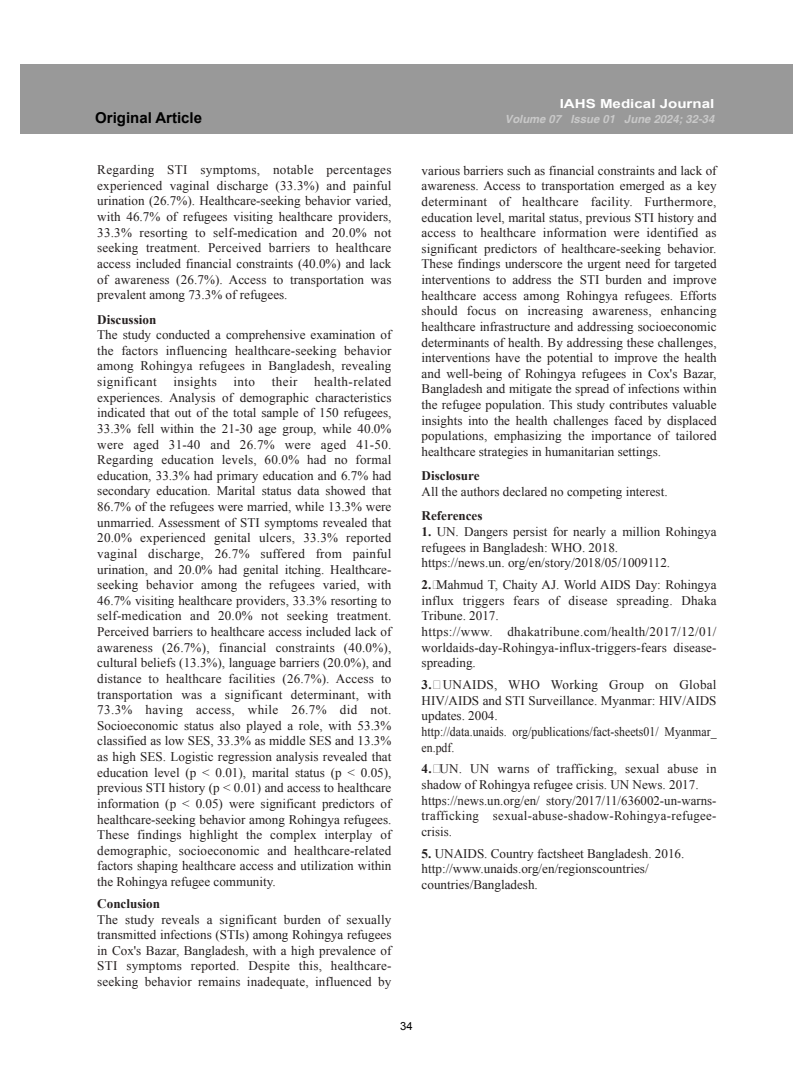
<style>
.page{position:relative;width:810px;height:1080px;background:#fff}
.page>*{position:absolute;margin:0;border:0;box-sizing:border-box;transform-origin:0 0}
.t1{font:700 15px "Arial";color:#000}
.t2{font:13.12px/15.6px "Times New Roman";color:#241f1f;text-align:justify}
.t3{font:700 13.12px "Times New Roman";color:#241f1f}
.t4{font:13.12px "Times New Roman";letter-spacing:.03em;color:#241f1f}
.t5{font:700 12.5px "Arial";color:#fff;scale:1.21 1}
.t6{font:italic 700 11.25px "Arial";color:#c9c9c9}
.t7{font:11.25px "Arial";color:#000}
.s1{font-weight:700}
</style>
<div class="page">
<div style="left:20px;top:65px;width:773px;height:69px;background:#999"></div>
<p class="t5" style="left:560px;top:95px;width:129px">IAHS Medical Journal</p>
<p class="t1" style="left:95px;top:108px;width:108px">Original Article</p>
<p class="t6" style="left:505px;top:112px;width:211px">Volume 07 Issue 01 June 2024; 32-34</p>
<p class="t2" style="left:97px;top:162px;width:296px">Regarding STI symptoms, notable percentages experienced vaginal discharge (33.3%) and painful urination (26.7%). Healthcare-seeking behavior varied, with 46.7% of refugees visiting healthcare providers, 33.3% resorting to self-medication and 20.0% not seeking treatment. Perceived barriers to healthcare access included financial constraints (40.0%) and lack of awareness (26.7%). Access to transportation was prevalent among 73.3% of refugees.</p>
<p class="t3" style="left:97px;top:310px;width:61px">Discussion</p>
<p class="t2" style="left:97px;top:327px;width:296px">The study conducted a comprehensive examination of the factors influencing healthcare-seeking behavior among Rohingya refugees in Bangladesh, revealing significant</p>
<p class="t2" style="left:422px;top:162px;width:297px">various barriers such as financial constraints and lack of awareness. Access to transportation emerged as a key determinant of healthcare facility. Furthermore, education level, marital status, previous STI history and access to healthcare information were identified as significant predictors of healthcare-seeking behavior.<br>These findings underscore the urgent need for targeted interventions to address the STI burden and improve healthcare access among Rohingya refugees. Efforts should focus on increasing awareness, enhancing healthcare infrastructure and addressing socioeconomic determinants of health. By addressing these challenges, interventions have the potential to improve the health and well-being of Rohingya refugees in Cox's Bazar, Bangladesh and mitigate the spread of infections within the refugee population. This study contributes valuable insights into the health challenges faced by displaced populations, emphasizing the importance of tailored healthcare strategies in humanitarian settings.</p>
<p class="t3" style="left:422px;top:467px;width:60px">Disclosure</p>
<p class="t2" style="left:422px;top:484px;width:248px">All the authors declared no competing interest.</p>
<p class="t3" style="left:422px;top:507px;width:62px">References</p>
<p class="t2" style="left:422px;top:524px;width:297px;text-align:left"><span class="s1">1.</span> UN. Dangers persist for nearly a million Rohingya refugees in Bangladesh: WHO. 2018.<br>https://news.un. org/en/story/2018/05/1009112.</p>
<p class="t2" style="left:422px;top:577px;width:297px;text-align:left"><span class="s1">2.</span> Mahmud T, Chaity AJ. World AIDS Day: Rohingya influx triggers fears of disease spreading. Dhaka Tribune. 2017.<br>https://www. dhakatribune.com/health/2017/12/01/ worldaids-day-Rohingya-influx-triggers-fears disease&shy;spreading.</p>
<p class="t2" style="left:422px;top:677px;width:297px;text-align:left"><span class="s1">3.</span> UNAIDS, WHO Working Group on Global HIV/AIDS and STI Surveillance. Myanmar: HIV/AIDS updates. 2004.<br>http://data.unaids. org/publications/fact-sheets01/ Myanmar_ en.pdf.</p>
<p class="t2" style="left:422px;top:761px;width:297px;text-align:left"><span class="s1">4.</span> UN. UN warns of trafficking, sexual abuse in shadow of Rohingya refugee crisis. UN News. 2017. https://news.un.org/en/ story/2017/11/636002-un-warns&shy;trafficking sexual-abuse-shadow-Rohingya-refugee&shy;crisis.</p>
<p class="t2" style="left:422px;top:845px;width:264px;text-align:left"><span class="s1">5.</span> UNAIDS. Country factsheet Bangladesh. 2016. http://www.unaids.org/en/regionscountries/ countries/Bangladesh.</p>
<p class="t2" style="left:97px;top:374px;width:296px;text-indent:217px">health-related experiences. Analysis of demographic characteristics indicated that out of the total sample of 150 refugees, 33.3% fell within the 21-30 age group, while 40.0% were aged 31-40 and 26.7% were aged 41-50.<br>Regarding education levels, 60.0% had no formal education, 33.3% had primary education and 6.7% had secondary education. Marital status data showed that 86.7% of the refugees were married, while 13.3% were unmarried. Assessment of STI symptoms revealed that 20.0% experienced genital ulcers, 33.3% reported vaginal discharge, 26.7% suffered from painful urination, and 20.0% had genital itching. Healthcare&shy;seeking behavior among the refugees varied, with 46.7% visiting healthcare providers, 33.3% resorting to self-medication and 20.0% not seeking treatment.<br>Perceived barriers to healthcare access included lack of awareness (26.7%), financial constraints (40.0%), cultural beliefs (13.3%), language barriers (20.0%), and distance to healthcare facilities (26.7%). Access to transportation was a significant determinant, with 73.3% having access, while 26.7% did not.<br>Socioeconomic status also played a role, with 53.3% classified as low SES, 33.3% as middle SES and 13.3% as high SES. Logistic regression analysis revealed that education level (p &lt; 0.01), marital status (p &lt; 0.05), previous STI history (p &lt; 0.01) and access to healthcare information (p &lt; 0.05) were significant predictors of healthcare-seeking behavior among Rohingya refugees.<br>These findings highlight the complex interplay of demographic, socioeconomic and healthcare-related factors shaping healthcare access and utilization within the Rohingya refugee community.</p>
<p class="t3" style="left:97px;top:894px;width:64px">Conclusion</p>
<p class="t2" style="left:97px;top:911px;width:296px">The study reveals a significant burden of sexually transmitted infections (STIs) among Rohingya refugees in Cox's Bazar, Bangladesh, with a high prevalence of STI symptoms reported. Despite this, healthcare&shy;seeking behavior remains inadequate, influenced by</p>
<p class="t4" style="left:173px;top:373px;width:45px">insights</p>
<p class="t2" style="left:234px;top:374px;width:23px">into</p>
<p class="t2" style="left:272px;top:374px;width:27px">their</p>
<p class="t7" style="left:400px;top:1019px;width:14px">34</p>
</div>
